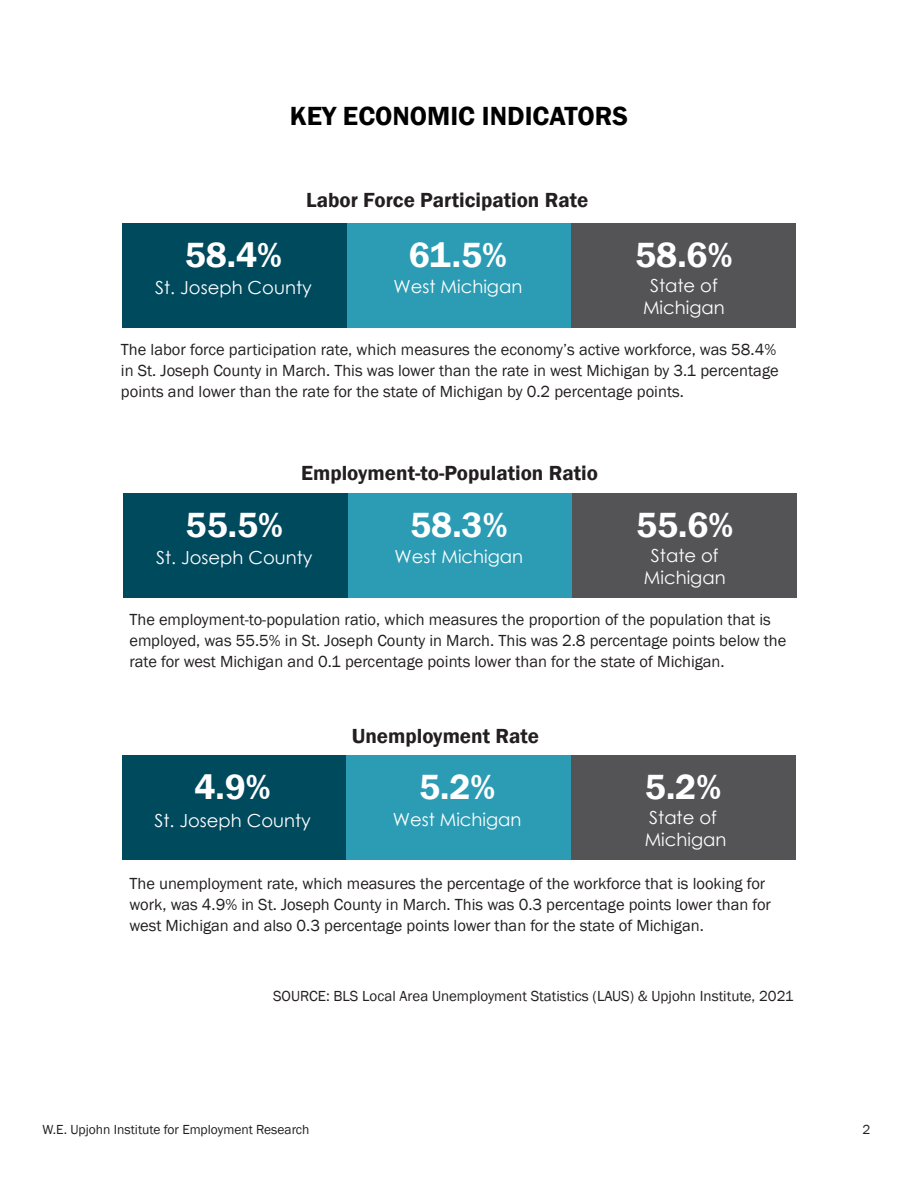
<style>
.page{position:relative;width:918px;height:1188px;background:#fff}
.page>*{position:absolute;margin:0;border:0;box-sizing:border-box;transform-origin:0 0}
.t1{font:600 36px "Franklin Gothic";color:#fff}
.Key_Economic_Indicat{font:600 27px "Franklin Gothic";color:#000}
.tri-color_bar_title{font:600 21px "Franklin Gothic";color:#231f20}
.t2{font:18px "Century Gothic";color:#fff}
.Paragraph_Style_1{font:16.5px/21px "Franklin Gothic";color:#231f20}
.t3{font:15px "Franklin Gothic";color:#231f20}
.t4{font:13.5px "Franklin Gothic";color:#231f20}
</style>
<div class="page">
<div style="left:123px;top:223px;width:224px;height:104px;background:#004a5e"></div>
<div style="left:347px;top:223px;width:225px;height:104px;background:#2b9cb4"></div>
<div style="left:572px;top:223px;width:224px;height:104px;background:#545355"></div>
<div style="left:122px;top:755px;width:224px;height:105px;background:#004a5e"></div>
<div style="left:346px;top:755px;width:225px;height:105px;background:#2b9cb4"></div>
<div style="left:571px;top:755px;width:224px;height:105px;background:#545355"></div>
<div style="left:124px;top:493px;width:224px;height:104px;background:#004a5e"></div>
<div style="left:348px;top:493px;width:225px;height:104px;background:#2b9cb4"></div>
<div style="left:573px;top:493px;width:224px;height:104px;background:#545355"></div>
<p class="Key_Economic_Indicat" style="left:290px;top:99px;width:340px">KEY ECONOMIC INDICATORS</p>
<p class="tri-color_bar_title" style="left:306px;top:187px;width:284px">Labor Force Participation Rate</p>
<p class="t1" style="left:185px;top:232px;width:99px">58.4%</p>
<p class="t1" style="left:409px;top:232px;width:100px">61.5%</p>
<p class="t1" style="left:635px;top:232px;width:99px">58.6%</p>
<p class="t2" style="left:155px;top:275px;width:158px">St. Joseph County</p>
<p class="t2" style="left:394px;top:274px;width:130px">West Michigan</p>
<p class="t2" style="left:650px;top:273px;width:69px">State of</p>
<p class="t2" style="left:643px;top:295px;width:83px">Michigan</p>
<p class="Paragraph_Style_1" style="left:121px;top:339px;width:659px">The labor force participation rate, which measures the economy’s active workforce, was 58.4% in St. Joseph County in March. This was lower than the rate in west Michigan by 3.1 percentage points and lower than the rate for the state of Michigan by 0.2 percentage points.</p>
<p class="tri-color_bar_title" style="left:301px;top:460px;width:298px">Employment-to-Population Ratio</p>
<p class="t1" style="left:186px;top:502px;width:99px">55.5%</p>
<p class="t1" style="left:410px;top:502px;width:99px">58.3%</p>
<p class="t1" style="left:636px;top:502px;width:99px">55.6%</p>
<p class="t2" style="left:156px;top:545px;width:158px">St. Joseph County</p>
<p class="t2" style="left:394px;top:544px;width:130px">West Michigan</p>
<p class="t2" style="left:651px;top:543px;width:69px">State of</p>
<p class="t2" style="left:644px;top:565px;width:83px">Michigan</p>
<p class="Paragraph_Style_1" style="left:129px;top:609px;width:659px">The employment-to-population ratio, which measures the proportion of the population that is employed, was 55.5% in St. Joseph County in March. This was 2.8 percentage points below the rate for west Michigan and 0.1 percentage points lower than for the state of Michigan.</p>
<p class="tri-color_bar_title" style="left:352px;top:724px;width:189px">Unemployment Rate</p>
<p class="t1" style="left:195px;top:765px;width:78px">4.9%</p>
<p class="t1" style="left:419px;top:765px;width:78px">5.2%</p>
<p class="t1" style="left:645px;top:765px;width:78px">5.2%</p>
<p class="t2" style="left:154px;top:808px;width:158px">St. Joseph County</p>
<p class="t2" style="left:393px;top:806px;width:130px">West Michigan</p>
<p class="t2" style="left:649px;top:805px;width:69px">State of</p>
<p class="t2" style="left:645px;top:827px;width:83px">Michigan</p>
<p class="Paragraph_Style_1" style="left:129px;top:874px;width:643px">The unemployment rate, which measures the percentage of the workforce that is looking for work, was 4.9% in St. Joseph County in March. This was 0.3 percentage points lower than for west Michigan and also 0.3 percentage points lower than for the state of Michigan.</p>
<p class="t3" style="left:273px;top:987px;width:522px">SOURCE: BLS Local Area Unemployment Statistics (LAUS) &amp; Upjohn Institute, 2021</p>
<p class="t4" style="left:42px;top:1122px;width:269px">W.E. Upjohn Institute for Employment Research</p>
<p class="t4" style="left:862px;top:1122px;width:9px">2</p>
</div>
